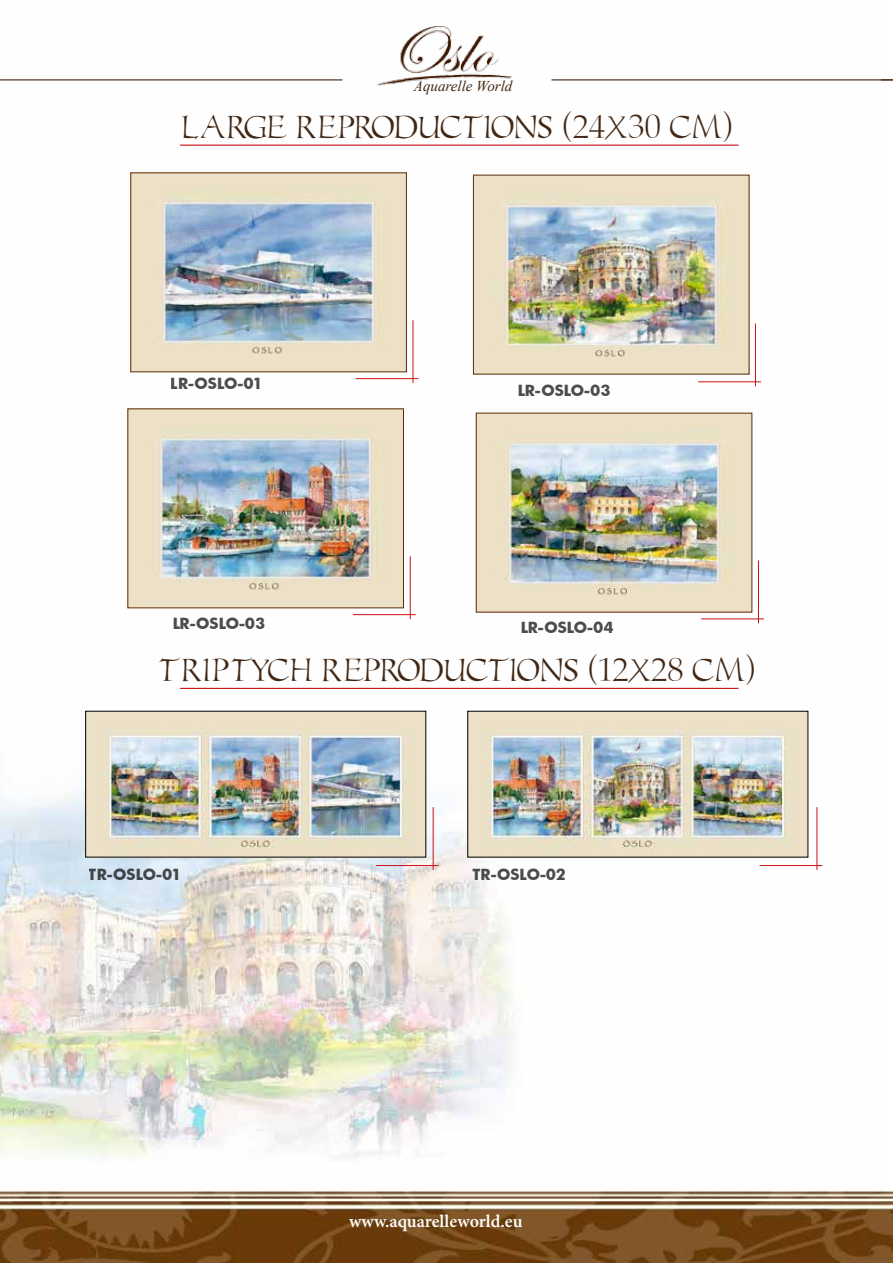
<style>
.page{position:relative;width:893px;height:1263px;background:#fff}
.page>*{position:absolute;margin:0;border:0;box-sizing:border-box;transform-origin:0 0}
.t1{font:24px "Monograms Toolbox";color:#412714}
.t2{font:600 18px "Minion Pro";color:#fff}
.t3{font:700 15px "Futura Bk";color:#000}
.t4{font:italic 15px "Times New Roman";color:#412714}
</style>
<div class="page">
<img style="left:0;top:80px;width:880px;height:1109px">
<img style="left:0;top:1189px;width:893px;height:74px">
<img style="left:342px;top:26px;width:212px;height:74px">
<hr style="left:0;top:79px;width:342px;height:1px;background:#412714">
<hr style="left:551px;top:79px;width:342px;height:1px;background:#412714">
<img style="left:132px;top:174px;width:273px;height:196px">
<div style="left:130px;top:172px;width:277px;height:200px;border:1px solid #5c2b07"></div>
<img style="left:478px;top:415px;width:272px;height:195px">
<img style="left:129px;top:410px;width:273px;height:196px">
<img style="left:475px;top:177px;width:272px;height:195px">
<hr style="left:353px;top:614px;width:63px;height:1px;background:#cd1013">
<hr style="left:698px;top:381px;width:63px;height:1px;background:#cd1013">
<hr style="left:410px;top:556px;width:1px;height:63px;background:#cd1013">
<hr style="left:755px;top:323px;width:1px;height:63px;background:#cd1013">
<hr style="left:356px;top:378px;width:62px;height:1px;background:#cd1013">
<hr style="left:376px;top:865px;width:63px;height:1px;background:#cd1013">
<hr style="left:760px;top:865px;width:62px;height:1px;background:#cd1013">
<hr style="left:701px;top:618px;width:63px;height:1px;background:#cd1013">
<hr style="left:413px;top:320px;width:1px;height:63px;background:#cd1013">
<hr style="left:433px;top:807px;width:1px;height:63px;background:#cd1013">
<hr style="left:816px;top:807px;width:1px;height:63px;background:#cd1013">
<hr style="left:758px;top:560px;width:1px;height:63px;background:#cd1013">
<hr style="left:180px;top:145px;width:558px;height:1px;background:#cd1013">
<hr style="left:180px;top:688px;width:558px;height:1px;background:#cd1013">
<img style="left:87px;top:713px;width:337px;height:142px">
<img style="left:469px;top:713px;width:337px;height:142px">
<p class="t4" style="left:414px;top:76px;width:100px">Aquarelle World</p>
<h1 class="t1" style="left:182px;top:111px;width:552px">LARGE REPRODUCTIONS (24X30 CM)</h1>
<p class="t3" style="left:171px;top:373px;width:94px">LR-OSLO-01</p>
<p class="t3" style="left:172px;top:612px;width:95px">LR-OSLO-03</p>
<p class="t3" style="left:517px;top:380px;width:95px">LR-OSLO-03</p>
<p class="t3" style="left:520px;top:617px;width:95px">LR-OSLO-04</p>
<h1 class="t1" style="left:159px;top:654px;width:598px">TRIPTYCH REPRODUCTIONS (12X28 CM)</h1>
<p class="t3" style="left:89px;top:863px;width:94px">TR-OSLO-01</p>
<p class="t3" style="left:473px;top:863px;width:95px">TR-OSLO-02</p>
<p class="t2" style="left:349px;top:1209px;width:175px">www.aquarelleworld.eu</p>
</div>
